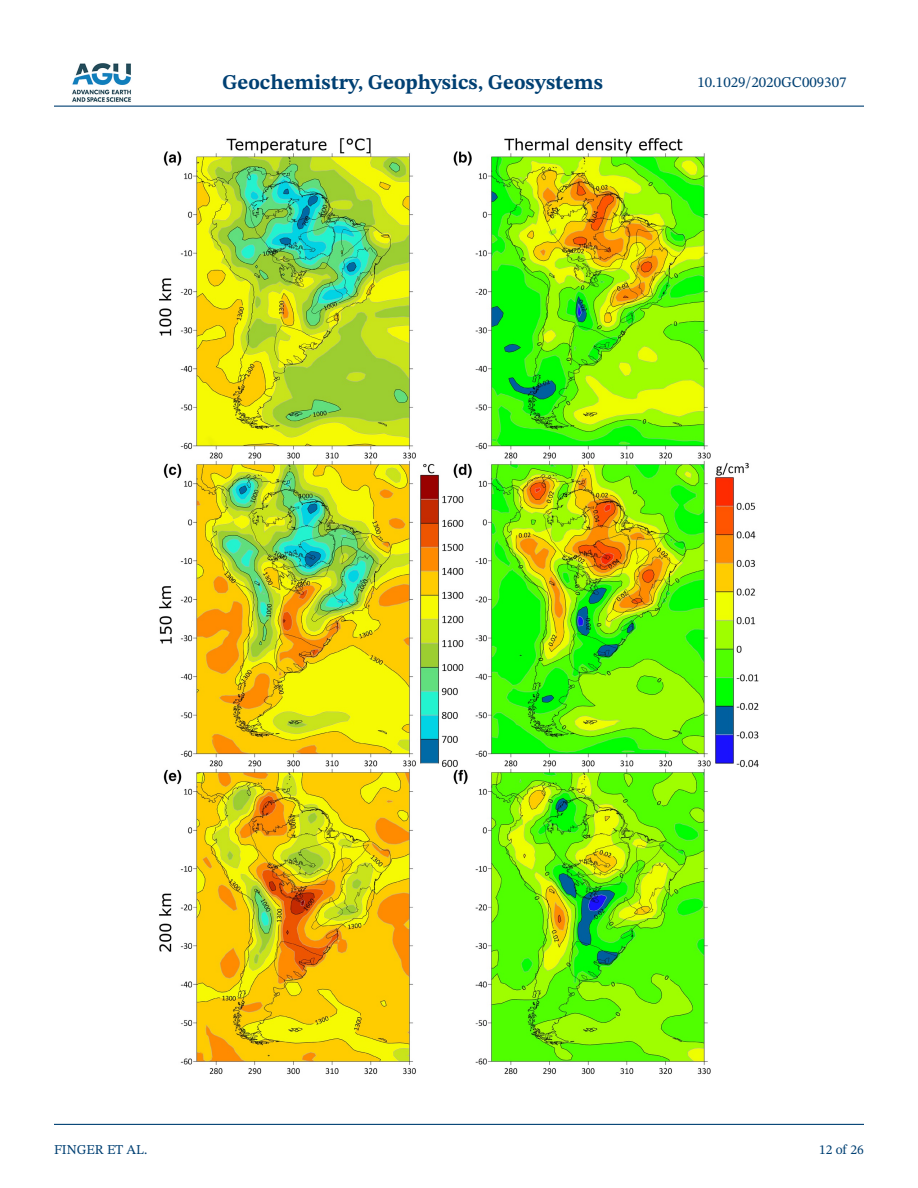
<style>
.page{position:relative;width:918px;height:1188px;background:#fff}
.page>*{position:absolute;margin:0;border:0;box-sizing:border-box;transform-origin:0 0}
.t1{font:700 21px "STIX Two Text";color:#004073}
.t2{font:15px "STIX Two Text";color:#004073}
.t3{font:13.5px "STIX Two Text";color:#004073}
</style>
<div class="page">
<hr style="left:54px;top:106px;width:810px;height:1px;background:#004073">
<hr style="left:54px;top:1124px;width:810px;height:1px;background:#004073">
<img style="left:72px;top:63px;width:59px;height:39px">
<img style="left:159px;top:138px;width:600px;height:937px">
<p class="t1" style="left:222px;top:67px;width:382px">Geochemistry, Geophysics, Geosystems</p>
<p class="t2" style="left:697px;top:72px;width:151px">10.1029/2020GC009307</p>
<p class="t3" style="left:54px;top:1140px;width:95px">FINGER ET AL.</p>
<p class="t3" style="left:819px;top:1140px;width:46px">12 of 26</p>
</div>
